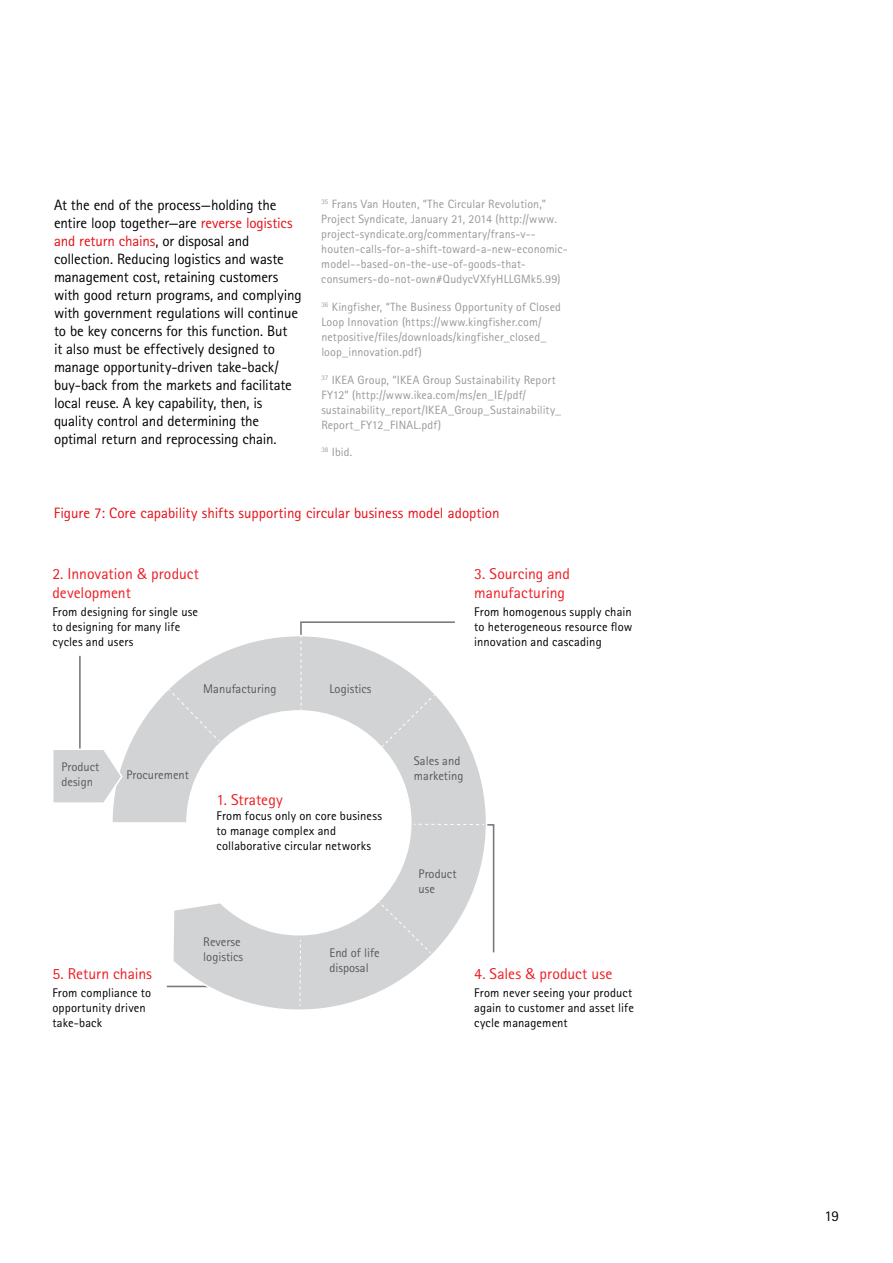
<style>
.page{position:relative;width:893px;height:1263px;background:#fff}
.page>*{position:absolute;margin:0;border:0;box-sizing:border-box;transform-origin:0 0}
.t1{font:15.75px/18.9px "Rotis Sans Seriffor ACN";color:#ed1d24}
.t2{font:15px/18px "Rotis Sans Seriffor ACN";letter-spacing:-.01em;color:#000}
.t3{font:15px "Rotis Sans Seriffor ACN";color:#e60e15}
.t4{font:12.6px/15px "Rotis Sans Seriffor ACN";letter-spacing:.01em;color:#000}
.t5{font:12.6px/15px "Rotis Sans Seriffor ACN";color:#58595b}
.t6{font:12px/15px "Rotis Sans Seriffor ACN";letter-spacing:.01em;color:#979899}
.s1{color:#e60e15}
</style>
<div class="page">
<hr style="left:79px;top:656px;width:2px;height:101px;background:#77787b">
<svg style="left:112px;top:636px;width:374px;height:374px"></svg>
<svg style="left:53px;top:748px;width:71px;height:57px"></svg>
<div style="left:168px;top:688px;width:52px;height:54px;background:#d1d3d4"></div>
<svg style="left:299px;top:621px;width:157px;height:126px"></svg>
<svg style="left:377px;top:823px;width:118px;height:131px"></svg>
<svg style="left:299px;top:940px;width:2px;height:66px"></svg>
<svg style="left:119px;top:824px;width:66px;height:1px"></svg>
<p class="t2" style="left:54px;top:196px;width:249px">At the end of the process—holding the entire loop together—are <span class="s1">reverse logistics and return chains</span>, or disposal and collection. Reducing logistics and waste management cost, retaining customers with good return programs, and complying with government regulations will continue to be key concerns for this function. But<br>it also must be effectively designed to manage opportunity-driven take-back/ buy-back from the markets and facilitate local reuse. A key capability, then, is quality control and determining the optimal return and reprocessing chain.</p>
<p class="t6" style="left:321px;top:197px;width:248px"><sup>35</sup> Frans Van Houten, “The Circular Revolution,” Project Syndicate, January 21, 2014 (http://www. project-syndicate.org/commentary/frans-v-- houten-calls-for-a-shift-toward-a-new-economic&shy;model--based-on-the-use-of-goods-that&shy;consumers-do-not-own#QudycVXfyHLLGMk5.99)</p>
<p class="t6" style="left:321px;top:299px;width:241px"><sup>36</sup> Kingfisher, “The Business Opportunity of Closed Loop Innovation (https://www.kingfisher.com/ netpositive/files/downloads/kingfisher_closed_ loop_innovation.pdf)</p>
<p class="t6" style="left:321px;top:372px;width:241px"><sup>37</sup> IKEA Group, “IKEA Group Sustainability Report FY12” (http://www.ikea.com/ms/en_IE/pdf/ sustainability_report/IKEA_Group_Sustainability_ Report_FY12_FINAL.pdf)</p>
<p class="t6" style="left:321px;top:445px;width:32px"><sup>38</sup> Ibid.</p>
<p class="t3" style="left:54px;top:504px;width:447px">Figure 7: Core capability shifts supporting circular business model adoption</p>
<h1 class="t1" style="left:52px;top:564px;width:148px">2. Innovation &amp; product development</h1>
<p class="t4" style="left:52px;top:604px;width:147px">From designing for single use to designing for many life cycles and users</p>
<p class="t5" style="left:61px;top:759px;width:39px">Product design</p>
<p class="t5" style="left:203px;top:682px;width:75px">Manufacturing</p>
<p class="t5" style="left:127px;top:768px;width:64px">Procurement</p>
<p class="t5" style="left:329px;top:682px;width:44px">Logistics</p>
<h1 class="t1" style="left:52px;top:964px;width:101px">5. Return chains</h1>
<p class="t4" style="left:52px;top:985px;width:100px">From compliance to opportunity driven take-back</p>
<h1 class="t1" style="left:216px;top:790px;width:68px">1. Strategy</h1>
<p class="t4" style="left:216px;top:808px;width:167px">From focus only on core business to manage complex and collaborative circular networks</p>
<p class="t5" style="left:203px;top:934px;width:41px">Reverse logistics</p>
<p class="t5" style="left:329px;top:945px;width:52px">End of life disposal</p>
<h1 class="t1" style="left:474px;top:564px;width:97px">3. Sourcing and manufacturing</h1>
<p class="t4" style="left:474px;top:604px;width:160px;text-align:justify">From homogenous supply chain to heterogeneous resource flow innovation and cascading</p>
<p class="t5" style="left:414px;top:753px;width:51px">Sales and marketing</p>
<p class="t5" style="left:419px;top:867px;width:39px">Product use</p>
<h1 class="t1" style="left:474px;top:964px;width:139px">4. Sales &amp; product use</h1>
<p class="t4" style="left:474px;top:985px;width:161px">From never seeing your product again to customer and asset life cycle management</p>
<p class="t2" style="left:824px;top:1207px;width:16px">19</p>
</div>
